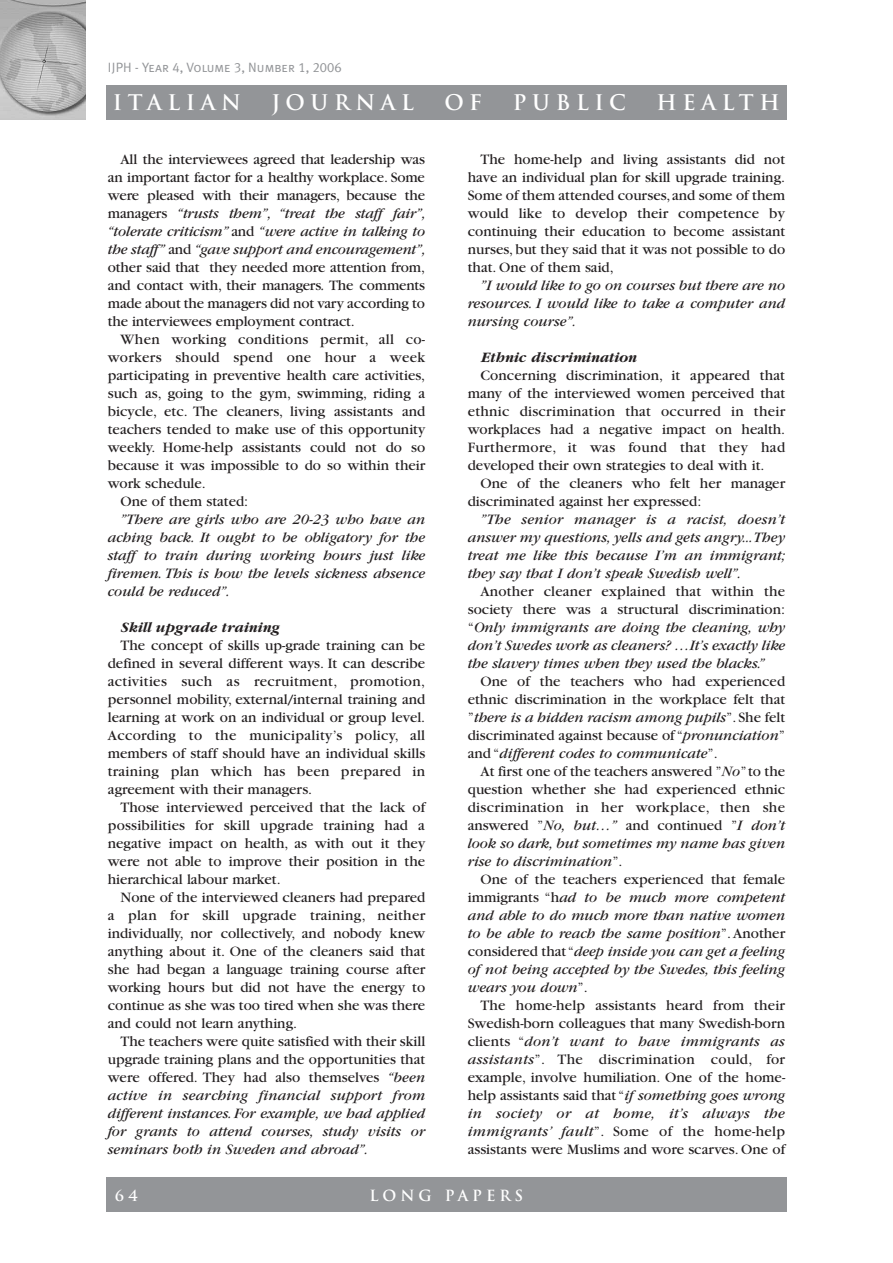
<style>
.page{position:relative;width:893px;height:1263px;background:#fff}
.page>*{position:absolute;margin:0;border:0;box-sizing:border-box;transform-origin:0 0}
.t1{font:700 21px "Trajan";letter-spacing:.265em;color:#fff}
.t2{font:15px/18px "Garamond";color:#231f20;text-align:justify}
.t3{font:italic 15px/18px "Garamond";color:#231f20;text-align:justify}
.t4{font:15px "Garamond";letter-spacing:.02em;color:#231f20}
.t5{font:italic 700 15px "Garamond";color:#231f20}
.t6{font:700 15px "Trajan";letter-spacing:.26em;color:#fff}
.t7{font:13.5px "Meta Plus Normal Caps";color:#939598}
.s1{font-style:italic}
.s2{font-style:normal}
</style>
<div class="page">
<div style="left:106px;top:85px;width:681px;height:34px;background:#939598"></div>
<img style="left:0;top:0;width:85px;height:119px">
<div style="left:106px;top:1178px;width:681px;height:34px;background:#939598"></div>
<p class="t7" style="left:108px;top:59px;width:235px">IJPH - Year 4, Volume 3, Number 1, 2006</p>
<h1 class="t1" style="left:113px;top:90px;width:130px">ITALIAN</h1>
<h1 class="t1" style="left:271px;top:90px;width:144px">JOURNAL</h1>
<h1 class="t1" style="left:444px;top:90px;width:39px">O F</h1>
<h1 class="t1" style="left:513px;top:90px;width:115px">PUBLIC</h1>
<h1 class="t1" style="left:657px;top:90px;width:125px">HEALTH</h1>
<p class="t2" style="left:108px;top:151px;width:319px;text-indent:13px">All the interviewees agreed that leadership was an important factor for a healthy workplace. Some were pleased with their managers, because the managers <span class="s1">“trusts them”, “treat the staff fair”, “tolerate criticism”</span> and <span class="s1">“were active in talking to the staff”</span> and <span class="s1">“gave support and encouragement”, </span>other said that they needed more attention from, and contact with, their managers<span class="s1">.</span> The comments made about the managers did not vary according to the interviewees employment contract.</p>
<p class="t4" style="left:121px;top:334px;width:306px">When working conditions permit, all co-</p>
<p class="t4" style="left:108px;top:352px;width:319px">workers should spend one hour a week</p>
<p class="t2" style="left:108px;top:367px;width:319px">participating in preventive health care activities,</p>
<p class="t2" style="left:108px;top:385px;width:319px">such as, going to the gym, swimming, riding a</p>
<p class="t2" style="left:108px;top:403px;width:319px">bicycle, etc. The cleaners, living assistants and</p>
<p class="t2" style="left:108px;top:421px;width:319px">teachers tended to make use of this opportunity</p>
<p class="t2" style="left:108px;top:439px;width:319px">weekly. Home-help assistants could not do so</p>
<p class="t2" style="left:108px;top:457px;width:319px">because it was impossible to do so within their</p>
<p class="t2" style="left:108px;top:475px;width:100px">work schedule.</p>
<p class="t2" style="left:121px;top:493px;width:129px">One of them stated:</p>
<p class="t3" style="left:108px;top:512px;width:319px;text-indent:13px">”There are girls who are 20-23 who have an aching back. It ought to be obligatory for the staff to train during working hours just like firemen. This is how the levels sickness absence could be reduced”.</p>
<p class="t5" style="left:121px;top:618px;width:160px">Skill upgrade training</p>
<p class="t2" style="left:108px;top:637px;width:319px;text-indent:13px">The concept of skills up-grade training can be defined in several different ways. It can describe activities such as recruitment, promotion, personnel mobility, external/internal training and learning at work on an individual or group level.<br>According to the municipality’s policy, all members of staff should have an individual skills training plan which has been prepared in agreement with their managers.</p>
<p class="t2" style="left:108px;top:799px;width:319px;text-indent:13px">Those interviewed perceived that the lack of possibilities for skill upgrade training had a negative impact on health, as with out it they were not able to improve their position in the hierarchical labour market.</p>
<p class="t2" style="left:108px;top:889px;width:319px;text-indent:13px">None of the interviewed cleaners had prepared a plan for skill upgrade training, neither individually, nor collectively, and nobody knew anything about it. One of the cleaners said that she had began a language training course after working hours but did not have the energy to continue as she was too tired when she was there and could not learn anything.</p>
<p class="t3" style="left:108px;top:1034px;width:319px;text-indent:13px"><span class="s2">The teachers were quite satisfied with their skill upgrade training plans and the opportunities that were offered. They had also themselves</span> “been active in searching financial support from different instances. For example, we had applied for grants to attend courses, study visits or seminars both in Sweden and abroad”.</p>
<p class="t2" style="left:468px;top:151px;width:319px;text-indent:13px">The home-help and living assistants did not have an individual plan for skill upgrade training.<br>Some of them attended courses,and some of them would like to develop their competence by continuing their education to become assistant nurses, but they said that it was not possible to do that. One of them said,</p>
<p class="t3" style="left:468px;top:278px;width:319px;text-indent:13px">”I would like to go on courses but there are no resources. I would like to take a computer and nursing course”.</p>
<p class="t5" style="left:480px;top:348px;width:158px">Ethnic discrimination</p>
<p class="t2" style="left:468px;top:367px;width:319px;text-indent:13px">Concerning discrimination, it appeared that many of the interviewed women perceived that ethnic discrimination that occurred in their workplaces had a negative impact on health.<br>Furthermore, it was found that they had developed their own strategies to deal with it.</p>
<p class="t2" style="left:468px;top:475px;width:319px;text-indent:13px">One of the cleaners who felt her manager discriminated against her expressed:</p>
<p class="t3" style="left:468px;top:512px;width:319px;text-indent:13px">”The senior manager is a racist, doesn’t answer my questions, yells and gets angry...They treat me like this because I’m an immigrant; they say that I don’t speak Swedish well”.</p>
<p class="t3" style="left:468px;top:584px;width:319px;text-indent:13px"><span class="s2">Another cleaner explained that within the society there was a structural discrimination: “</span>Only immigrants are doing the cleaning, why don’t Swedes work as cleaners? …It’s exactly like the slavery times when they used the blacks.”</p>
<p class="t2" style="left:468px;top:673px;width:319px;text-indent:13px">One of the teachers who had experienced ethnic discrimination in the workplace felt that ”<span class="s1">there is a hidden racism among pupils</span>”. She felt discriminated against because of “<span class="s1">pronunciation</span>” and “<span class="s1">different codes to communicate</span>”.</p>
<p class="t2" style="left:468px;top:763px;width:319px;text-indent:13px">At first one of the teachers answered ”<span class="s1">No</span>”to the question whether she had experienced ethnic discrimination in her workplace, then she answered ”<span class="s1">No, but…”</span> and continued ”<span class="s1">I don’t look so dark, but sometimes my name has given rise to discrimination</span>”.</p>
<p class="t3" style="left:468px;top:872px;width:319px;text-indent:13px"><span class="s2">One of the teachers experienced that female immigrants “h</span>ad to be much more competent and able to do much more than native women to be able to reach the same position<span class="s2">”. Another considered that “</span>deep inside you can get a feeling of not being accepted by the Swedes, this feeling wears you down<span class="s2">”.</span></p>
<p class="t2" style="left:468px;top:997px;width:319px;text-indent:13px">The home-help assistants heard from their Swedish-born colleagues that many Swedish-born clients “<span class="s1">don’t want to have immigrants as assistants</span>”. The discrimination could, for example, involve humiliation. One of the home&shy;help assistants said that “<span class="s1">if something goes wrong in society or at home, it’s always the immigrants’ fault</span>”. Some of the home-help assistants were Muslims and wore scarves. One of</p>
<p class="t6" style="left:115px;top:1186px;width:25px">6 4</p>
<p class="t6" style="left:370px;top:1186px;width:155px">LONG PAPERS</p>
</div>
